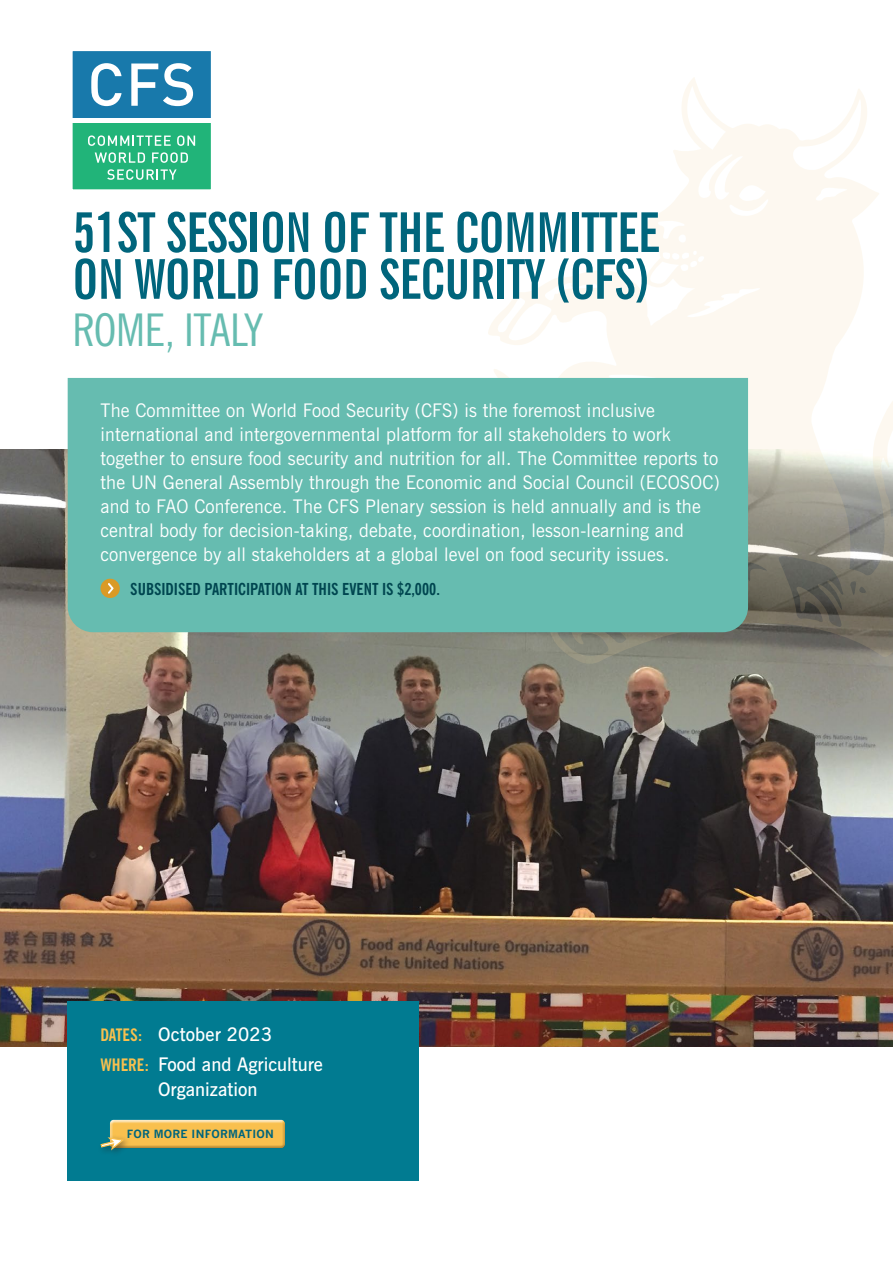
<style>
.page{position:relative;width:893px;height:1263px;background:#fff}
.page>*{position:absolute;margin:0;border:0;box-sizing:border-box;transform-origin:0 0}
.t1{font:700 extra-condensed 54.75px/46.8px "News Gothic BT";letter-spacing:-.01em;color:#00657c;scale:1.05 1}
.t2{font:condensed 45px "News Gothic BT";letter-spacing:-.01em;color:#66bcb0;scale:1.05 1}
.t3{font:18.75px/24px "News Gothic BT";letter-spacing:.01em;color:#fff}
.t4{font:600 18.75px/29.4px "News Gothic BT";color:#fff}
.t5{font:700 condensed 16.5px "News Gothic BT";color:#004650}
.t6{font:700 11.1px "News Gothic";letter-spacing:.02em;color:#00657c}
.s1{font-weight:700;font-stretch:condensed;font-size:17.25px;color:#f9c04e}
</style>
<div class="page">
<img style="left:0;top:450px;width:893px;height:597px">
<svg style="left:487px;top:78px;width:406px;height:587px"></svg>
<div style="left:68px;top:378px;width:680px;height:254px;background:#66bcb0"></div>
<div style="left:68px;top:1001px;width:351px;height:180px;background:#017b91"></div>
<div style="left:101px;top:579px;width:19px;height:19px;background:#da9a26;border-radius:50%"></div>
<svg style="left:108px;top:583px;width:6px;height:11px"></svg>
<div style="left:110px;top:1119px;width:177px;height:30px;background:#231f20;opacity:.32"></div>
<div style="left:97px;top:1134px;width:34px;height:23px;background:#231f20;opacity:.49"></div>
<svg style="left:100px;top:1136px;width:26px;height:16px"></svg>
<svg style="left:72px;top:51px;width:139px;height:139px;background:#45a9a4"></svg>
<h1 class="t1" style="left:72px;top:209px;width:560px">51ST SESSION OF THE COMMITTEE<br>ON WORLD FOOD SECURITY (CFS)</h1>
<h2 class="t2" style="left:72px;top:302px;width:183px">ROME, ITALY</h2>
<p class="t3" style="left:100px;top:398px;width:621px">The Committee on World Food Security (CFS) is the foremost inclusive international and intergovernmental platform for all stakeholders to work together to ensure food security and nutrition for all. The Committee reports to the UN General Assembly through the Economic and Social Council (ECOSOC) and to FAO Conference. The CFS Plenary session is held annually and is the central body for decision-taking, debate, coordination, lesson-learning and convergence by all stakeholders at a global level on food security issues.</p>
<p class="t5" style="left:130px;top:579px;width:311px">SUBSIDISED PARTICIPATION AT THIS EVENT IS $2,000.</p>
<p class="t4" style="left:100px;top:1020px;width:224px"><span class="s1">DATES:</span> October 2023<br><span class="s1">WHERE:</span> Food and Agriculture</p>
<p class="t4" style="left:158px;top:1074px;width:101px">Organization</p>
<p class="t6" style="left:127px;top:1127px;width:148px">FOR MORE INFORMATION</p>
</div>
